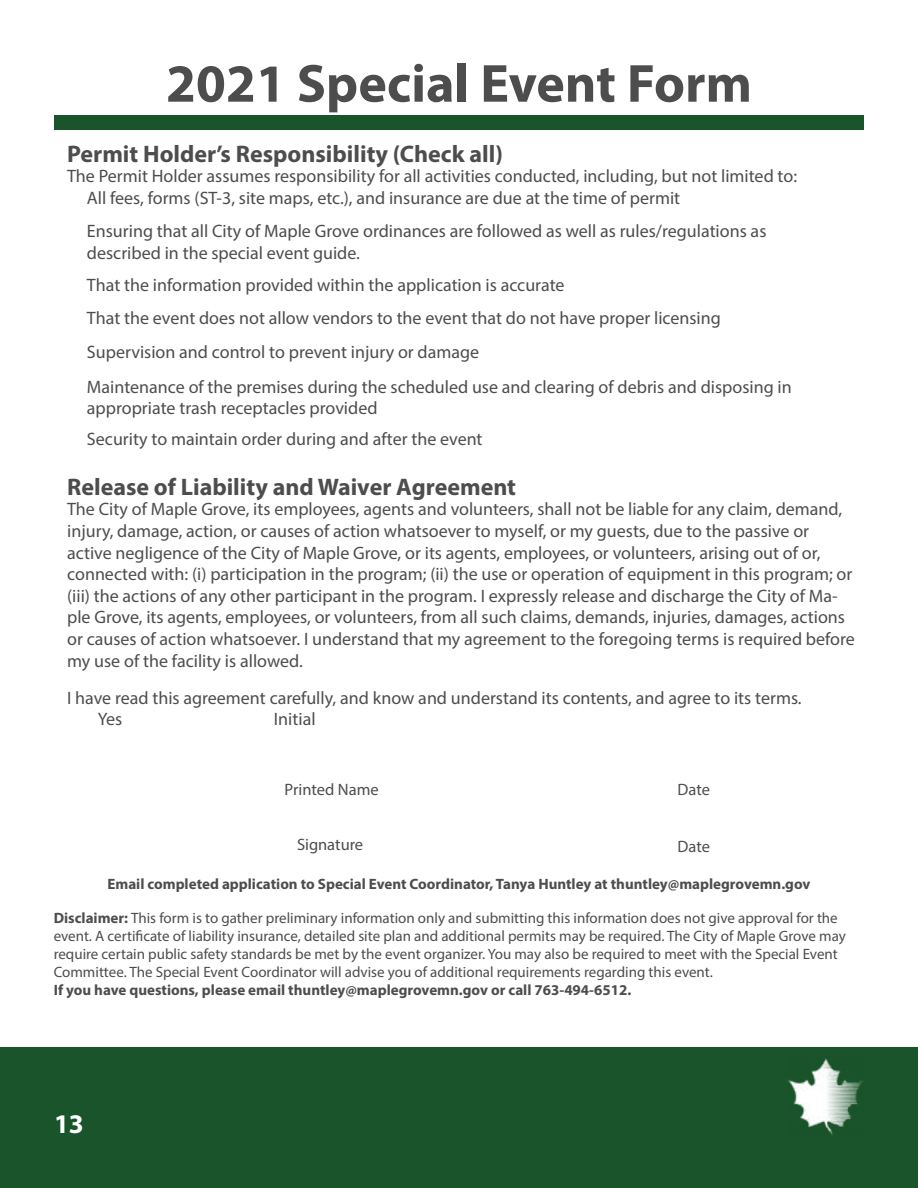
<style>
.page{position:relative;width:918px;height:1188px;background:#fff}
.page>*{position:absolute;margin:0;border:0;box-sizing:border-box;transform-origin:0 0}
.t1{font:700 54px "Myriad Pro";color:#4d4d4e}
.t2{font:700 27px "Myriad Pro";color:#fff}
.t3{font:700 24px "Myriad Pro";color:#4d4d4e}
.t4{font:18px/21.6px "Myriad Pro";color:#4d4d4e}
.t5{font:16.5px "Myriad Pro";color:#4d4d4e}
.t6{font:15px/18px "Myriad Pro";color:#4d4d4e}
.t7{font:700 15px "Myriad Pro";color:#4d4d4e}
.s1{font-weight:700}
</style>
<div class="page">
<div style="left:0;top:1047px;width:918px;height:141px;background:#1a542a"></div>
<div style="left:54px;top:115px;width:810px;height:14px;background:#1a542a"></div>
<img style="left:788px;top:1058px;width:75px;height:77px">
<h1 class="t1" style="left:166px;top:48px;width:588px">2021 Special Event Form</h1>
<h3 class="t3" style="left:67px;top:138px;width:437px">Permit Holder’s Responsibility (Check all)</h3>
<p class="t4" style="left:87px;top:165px;width:712px;text-indent:-20px">The Permit Holder assumes responsibility for all activities conducted, including, but not limited to:<br>All fees, forms (ST-3, site maps, etc.), and insurance are due at the time of permit</p>
<p class="t4" style="left:87px;top:220px;width:681px">Ensuring that all City of Maple Grove ordinances are followed as well as rules/regulations as described in the special event guide.</p>
<p class="t4" style="left:87px;top:268px;width:706px;line-height:33.9px">That the information provided within the application is accurate<br>That the event does not allow vendors to the event that do not have proper licensing Supervision and control to prevent injury or damage<br>Maintenance of the premises during the scheduled use and clearing of debris and disposing in</p>
<p class="t4" style="left:87px;top:392px;width:397px;line-height:31.2px">appropriate trash receptacles provided<br>Security to maintain order during and after the event</p>
<h3 class="t3" style="left:67px;top:471px;width:450px">Release of Liability and Waiver Agreement</h3>
<p class="t4" style="left:67px;top:498px;width:789px">The City of Maple Grove, its employees, agents and volunteers, shall not be liable for any claim, demand, injury, damage, action, or causes of action whatsoever to myself, or my guests, due to the passive or active negligence of the City of Maple Grove, or its agents, employees, or volunteers, arising out of or, connected with: (i) participation in the program; (ii) the use or operation of equipment in this program; or (iii) the actions of any other participant in the program. I expressly release and discharge the City of Ma&shy;ple Grove, its agents, employees, or volunteers, from all such claims, demands, injuries, damages, actions or causes of action whatsoever. I understand that my agreement to the foregoing terms is required before my use of the facility is allowed.</p>
<p class="t4" style="left:98px;top:688px;width:705px;line-height:20.1px;text-indent:-31px">I have read this agreement carefully, and know and understand its contents, and agree to its terms.<br>Yes</p>
<p class="t4" style="left:274px;top:707px;width:43px">Initial</p>
<p class="t5" style="left:285px;top:779px;width:96px">Printed Name</p>
<p class="t5" style="left:297px;top:835px;width:68px">Signature</p>
<p class="t5" style="left:678px;top:779px;width:34px">Date</p>
<p class="t5" style="left:678px;top:836px;width:34px">Date</p>
<p class="t7" style="left:107px;top:874px;width:705px">Email completed application to Special Event Coordinator, Tanya Huntley at thuntley@maplegrovemn.gov</p>
<p class="t6" style="left:54px;top:908px;width:794px"><span class="s1">Disclaimer:</span> This form is to gather preliminary information only and submitting this information does not give approval for the event. A certificate of liability insurance, detailed site plan and additional permits may be required. The City of Maple Grove may require certain public safety standards be met by the event organizer. You may also be required to meet with the Special Event Committee. The Special Event Coordinator will advise you of additional requirements regarding this event.</p>
<p class="t7" style="left:54px;top:980px;width:579px">If you have questions, please email thuntley@maplegrovemn.gov or call 763-494-6512.</p>
<h2 class="t2" style="left:54px;top:1107px;width:31px">13</h2>
</div>
